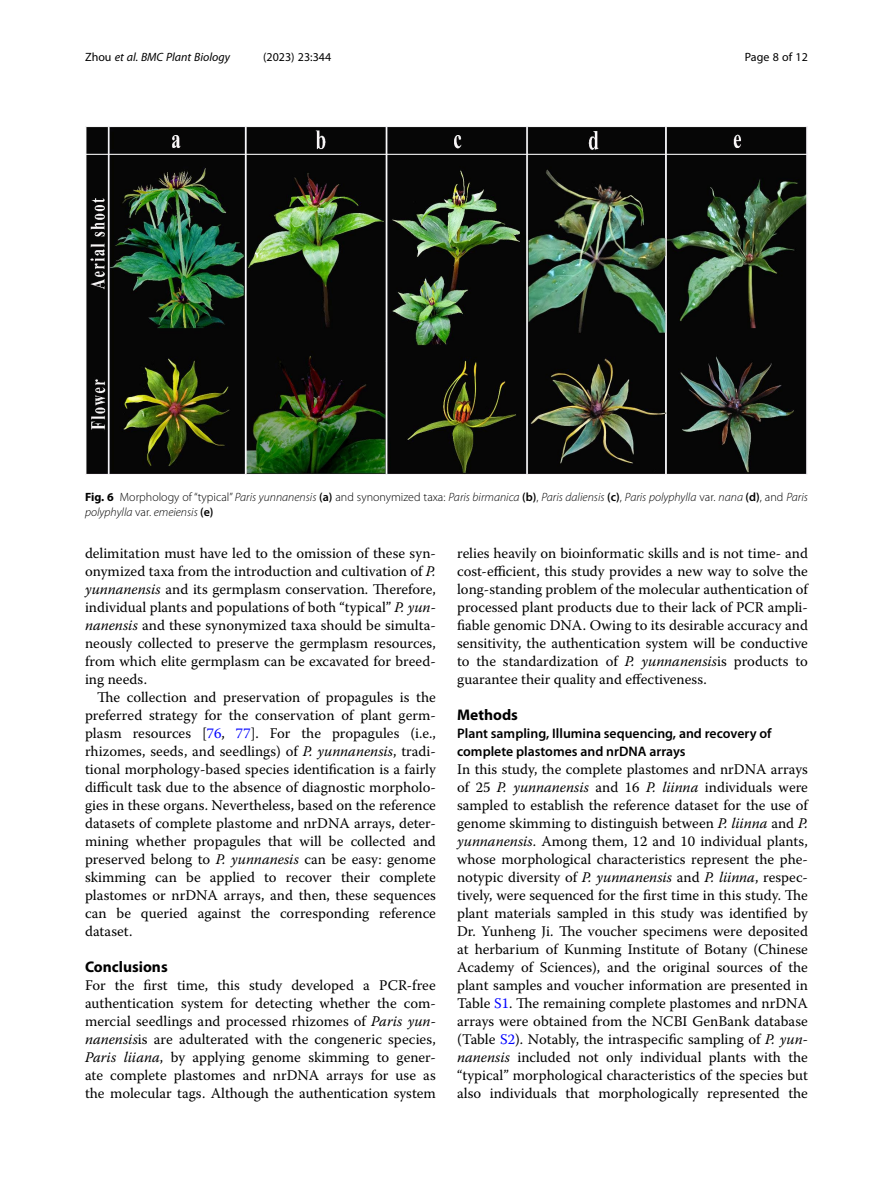
<style>
.page{position:relative;width:893px;height:1191px;background:#fff}
.page>*{position:absolute;margin:0;border:0;box-sizing:border-box;transform-origin:0 0}
.Head_1{font:700 15.45px "Myriad Pro";color:#000}
.Body_Text{font:14.7px/18px "Warnock Pro";color:#000;text-align:justify}
.Body_Text_Indent{font:14.7px/18px "Warnock Pro";color:#000;text-align:justify}
.Head_2_After_1{font:600 13.8px/18px "Myriad Pro";color:#000}
.Figure_Caption{font:italic 300 12px/15px "Myriad Pro";color:#000}
.t1{font:italic 12px "Myriad Pro";color:#000}
.t2{font:12px "Myriad Pro";color:#000}
.s1{font-style:normal}
.s2{font-weight:700;font-style:normal}
.s3{font-weight:600;font-style:normal}
.s4{font-style:italic}
.s5{color:#00f}
</style>
<div class="page">
<img style="left:85px;top:126px;width:723px;height:348px">
<p class="t1" style="left:85px;top:50px;width:147px"><span class="s1">Zhou</span> et al. BMC Plant Biology</p>
<p class="t2" style="left:263px;top:50px;width:70px">(2023) 23:344</p>
<p class="t2" style="left:745px;top:50px;width:65px">Page 8 of 12</p>
<p class="Figure_Caption" style="left:85px;top:490px;width:724px"><span class="s2">Fig. 6</span> <span class="s1">Morphology of “typical”</span> Paris yunnanensis <span class="s3">(a)</span> <span class="s1">and synonymized taxa:</span> Paris birmanica <span class="s3">(b)</span><span class="s1">,</span> Paris daliensis <span class="s3">(c)</span><span class="s1">,</span> Paris polyphylla <span class="s1">var.</span> nana <span class="s3">(d)</span><span class="s1">, and</span> Paris polyphylla <span class="s1">var.</span> emeiensis <span class="s3">(e)</span></p>
<p class="Body_Text_Indent" style="left:85px;top:544px;width:352px">delimitation must have led to the omission of these syn&shy;onymized taxa from the introduction and cultivation of <span class="s4">P. yunnanensis</span> and its germplasm conservation. Therefore, individual plants and populations of both “typical” <span class="s4">P. yun&shy;nanensis</span> and these synonymized taxa should be simulta&shy;neously collected to preserve the germplasm resources, from which elite germplasm can be excavated for breed&shy;ing needs.</p>
<p class="Body_Text_Indent" style="left:85px;top:688px;width:352px;text-indent:12px">The collection and preservation of propagules is the preferred strategy for the conservation of plant germ&shy;plasm resources [<span class="s5">76</span>, <span class="s5">77</span>]. For the propagules (i.e., rhizomes, seeds, and seedlings) of <span class="s4">P. yunnanensis</span>, tradi&shy;tional morphology-based species identification is a fairly difficult task due to the absence of diagnostic morpholo&shy;gies in these organs. Nevertheless, based on the reference datasets of complete plastome and nrDNA arrays, deter&shy;mining whether propagules that will be collected and preserved belong to <span class="s4">P. yunnanesis</span> can be easy: genome skimming can be applied to recover their complete plastomes or nrDNA arrays, and then, these sequences can be queried against the corresponding reference dataset.</p>
<p class="Head_1" style="left:85px;top:957px;width:84px">Conclusions</p>
<p class="Body_Text" style="left:85px;top:976px;width:352px">For the first time, this study developed a PCR-free authentication system for detecting whether the com&shy;mercial seedlings and processed rhizomes of <span class="s4">Paris yun&shy;nanensis</span>is are adulterated with the congeneric species, <span class="s4">Paris liiana</span>, by applying genome skimming to gener&shy;ate complete plastomes and nrDNA arrays for use as the molecular tags. Although the authentication system</p>
<p class="Body_Text" style="left:457px;top:544px;width:352px">relies heavily on bioinformatic skills and is not time- and cost-efficient, this study provides a new way to solve the long-standing problem of the molecular authentication of processed plant products due to their lack of PCR ampli&shy;fiable genomic DNA. Owing to its desirable accuracy and sensitivity, the authentication system will be conductive to the standardization of <span class="s4">P. yunnanensis</span>is products to guarantee their quality and effectiveness.</p>
<p class="Head_1" style="left:457px;top:705px;width:62px">Methods</p>
<p class="Head_2_After_1" style="left:457px;top:724px;width:316px">Plant sampling, Illumina sequencing, and recovery of complete plastomes and nrDNA arrays</p>
<p class="Body_Text" style="left:457px;top:760px;width:352px">In this study, the complete plastomes and nrDNA arrays of 25 <span class="s4">P. yunnanensis</span> and 16 <span class="s4">P. liinna</span> individuals were sampled to establish the reference dataset for the use of genome skimming to distinguish between <span class="s4">P. liinna</span> and <span class="s4">P. yunnanensis</span>. Among them, 12 and 10 individual plants, whose morphological characteristics represent the phe&shy;notypic diversity of <span class="s4">P. yunnanensis</span> and <span class="s4">P. liinna</span>, respec&shy;tively, were sequenced for the first time in this study. The plant materials sampled in this study was identified by Dr. Yunheng Ji. The voucher specimens were deposited at herbarium of Kunming Institute of Botany (Chinese Academy of Sciences), and the original sources of the plant samples and voucher information are presented in Table <span class="s5">S1</span>. The remaining complete plastomes and nrDNA arrays were obtained from the NCBI GenBank database (Table <span class="s5">S2</span>). Notably, the intraspecific sampling of <span class="s4">P. yun&shy;nanensis</span> included not only individual plants with the “typical” morphological characteristics of the species but also individuals that morphologically represented the</p>
</div>
